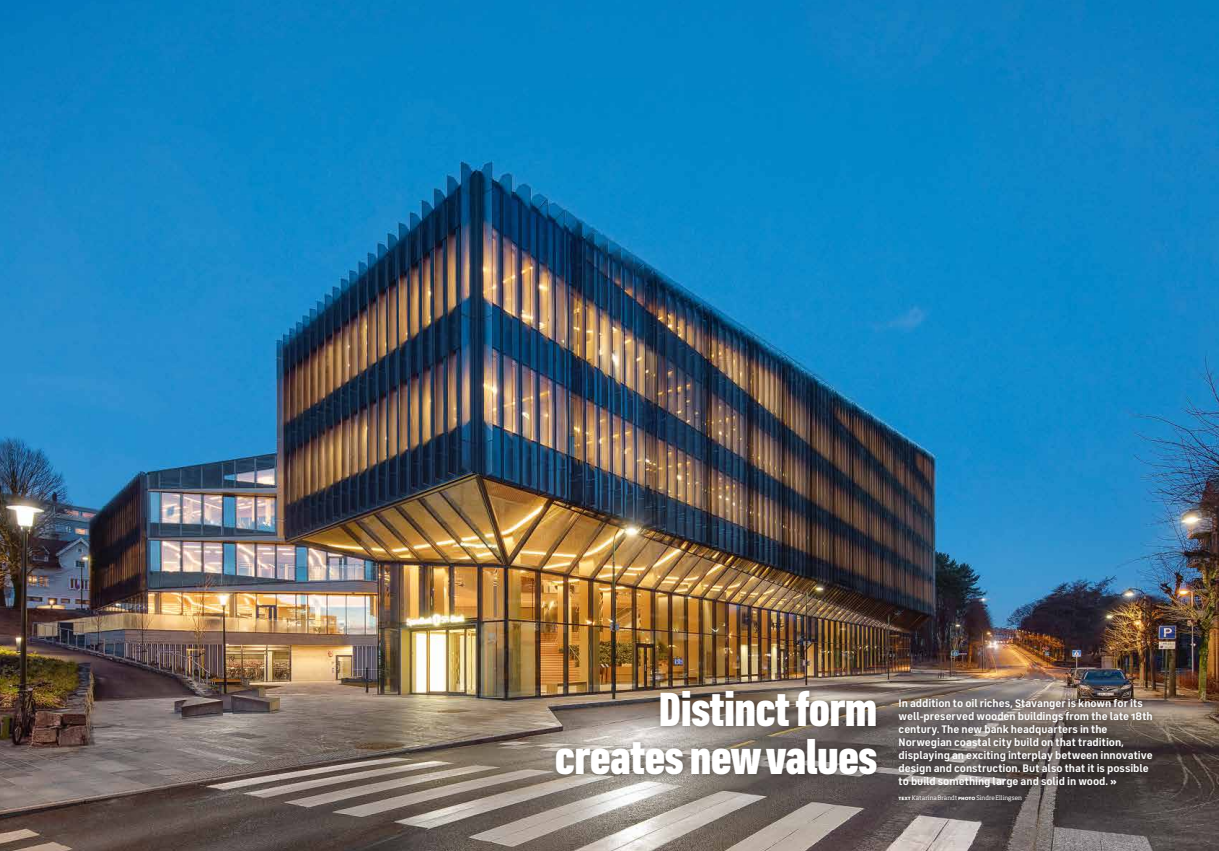
<style>
.page{position:relative;width:1219px;height:851px;background:#fff}
.page>*{position:absolute;margin:0;border:0;box-sizing:border-box;transform-origin:0 0}
.t1{font:900 48px/48px "FS Industrie Cd";letter-spacing:-.015em;color:#fff;text-align:right}
.t2{font:700 11px/13px "FS Industrie";letter-spacing:-.005em;color:#fff}
.t3{font:6px "Soho Std";color:#fff}
.s1{font-family:"FS Industrie Cd";font-weight:900}
.s2{font-family:"Foundry Sterling";font-weight:800}
</style>
<div class="page">
<img style="left:0;top:0;width:1219px;height:850px">
<div style="left:551px;top:686px;width:333px;height:95px;background:#1d1d1b;opacity:.4"></div>
<div style="left:897px;top:696px;width:259px;height:108px;background:#1d1d1b;opacity:.4"></div>
<h1 class="t1" style="left:555px;top:684px;width:324px">Distinct form creates new values</h1>
<p class="t2" style="left:899px;top:696px;width:256px">In addition to oil riches, Stavanger is known for its well-preserved wooden buildings from the late 18th century. The new bank headquarters in the Norwegian coastal city build on that tradition, displaying an exciting interplay between innovative design and construction. But also that it is possible to build something large and solid in wood. <span class="s1">»</span></p>
<p class="t3" style="left:899px;top:793px;width:125px"><span class="s2">text</span> Katarina Brandt <span class="s2">photo</span> Sindre Ellingsen</p>
</div>
